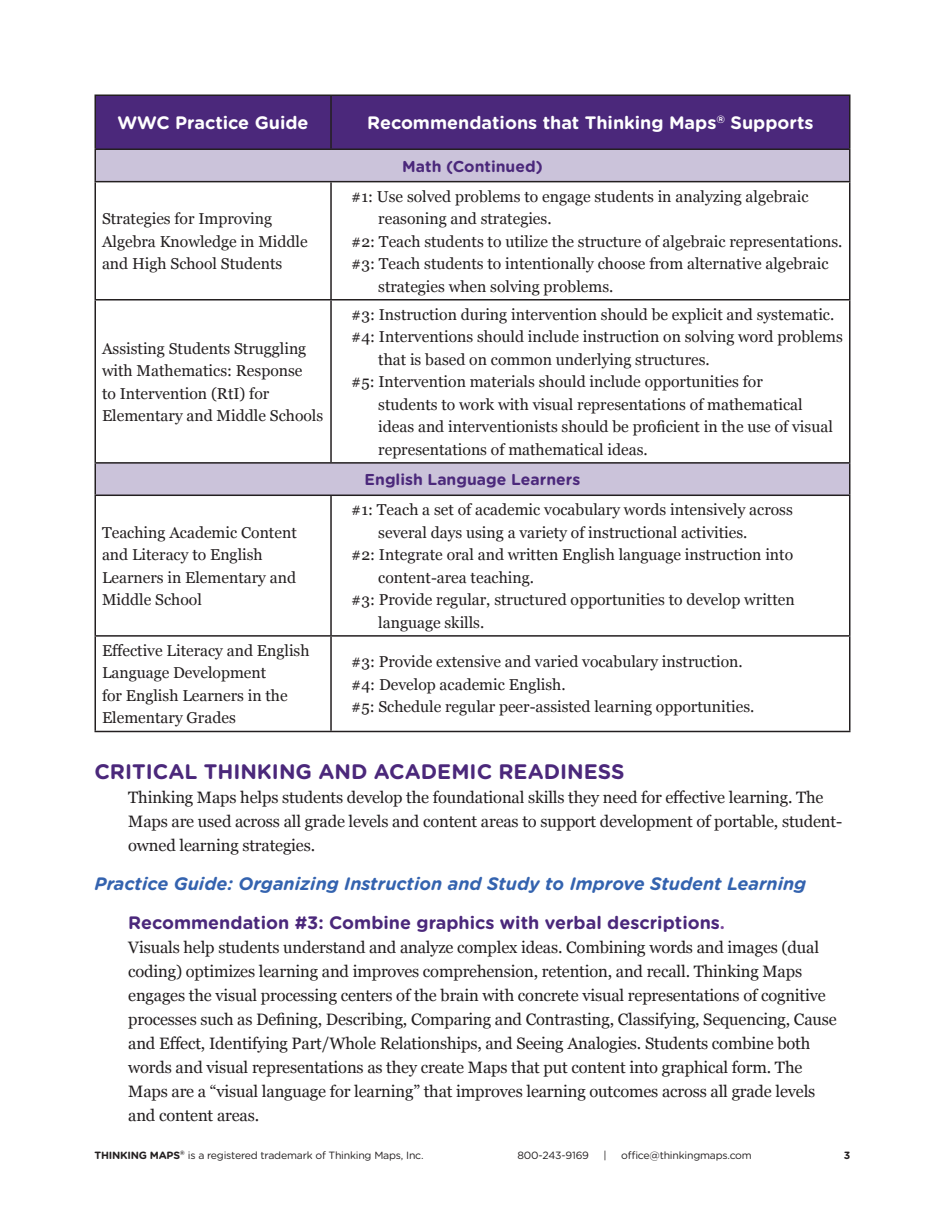
<style>
.page{position:relative;width:945px;height:1215px;background:#fff}
.page>*{position:absolute;margin:0;border:0;box-sizing:border-box;transform-origin:0 0}
.t1{font:700 21px "Gotham Rounded";color:#4b287b}
.t2{font:italic 700 18px "Gotham Rounded";color:#3463af}
.t3{font:700 18px "Gotham Rounded";color:#fff}
.t4{font:700 18px "Gotham Rounded";color:#4b287b}
.t5{font:16.5px/24px "Georgia";letter-spacing:-.01em;color:#231f20}
.t6{font:15.75px/22.5px "Georgia";color:#231f20}
.t7{font:700 15.75px "Gotham Rounded";color:#4b287b}
.t8{font:10.5px "Gotham Rounded";letter-spacing:-.02em;color:#231f20}
.t9{font:700 10.5px "Gotham Rounded";color:#231f20}
.s1{color:#7c4a9d}
.s2{font-weight:700}
</style>
<div class="page">
<div style="left:96px;top:96px;width:753px;height:52px;background:#4b287b"></div>
<svg style="left:96px;top:150px;width:753px;height:345px"></svg>
<hr style="left:94px;top:94px;width:237px;height:2px;background:#231f20">
<hr style="left:94px;top:96px;width:2px;height:52px;background:#231f20">
<hr style="left:331px;top:94px;width:519px;height:2px;background:#231f20">
<hr style="left:330px;top:96px;width:2px;height:52px;background:#231f20">
<hr style="left:849px;top:96px;width:1px;height:52px;background:#231f20">
<hr style="left:94px;top:148px;width:237px;height:2px;background:#231f20">
<hr style="left:94px;top:150px;width:2px;height:31px;background:#231f20">
<hr style="left:331px;top:148px;width:519px;height:2px;background:#231f20">
<hr style="left:849px;top:150px;width:1px;height:31px;background:#231f20">
<hr style="left:94px;top:181px;width:237px;height:1px;background:#231f20">
<hr style="left:94px;top:182px;width:2px;height:117px;background:#231f20">
<hr style="left:331px;top:181px;width:519px;height:1px;background:#231f20">
<hr style="left:330px;top:182px;width:2px;height:117px;background:#231f20">
<hr style="left:849px;top:182px;width:1px;height:117px;background:#231f20">
<hr style="left:94px;top:299px;width:237px;height:2px;background:#231f20">
<hr style="left:94px;top:301px;width:2px;height:161px;background:#231f20">
<hr style="left:331px;top:299px;width:519px;height:2px;background:#231f20">
<hr style="left:330px;top:301px;width:2px;height:161px;background:#231f20">
<hr style="left:849px;top:301px;width:1px;height:161px;background:#231f20">
<hr style="left:94px;top:462px;width:237px;height:2px;background:#231f20">
<hr style="left:94px;top:464px;width:2px;height:31px;background:#231f20">
<hr style="left:331px;top:462px;width:519px;height:2px;background:#231f20">
<hr style="left:849px;top:464px;width:1px;height:31px;background:#231f20">
<hr style="left:94px;top:495px;width:237px;height:1px;background:#231f20">
<hr style="left:94px;top:496px;width:2px;height:139px;background:#231f20">
<hr style="left:331px;top:495px;width:519px;height:1px;background:#231f20">
<hr style="left:330px;top:496px;width:2px;height:139px;background:#231f20">
<hr style="left:849px;top:496px;width:1px;height:139px;background:#231f20">
<hr style="left:94px;top:635px;width:237px;height:2px;background:#231f20">
<hr style="left:94px;top:637px;width:2px;height:94px;background:#231f20">
<hr style="left:331px;top:635px;width:519px;height:2px;background:#231f20">
<hr style="left:330px;top:637px;width:2px;height:94px;background:#231f20">
<hr style="left:849px;top:637px;width:1px;height:94px;background:#231f20">
<hr style="left:94px;top:731px;width:237px;height:1px;background:#231f20">
<hr style="left:331px;top:731px;width:519px;height:1px;background:#231f20">
<p class="t3" style="left:118px;top:110px;width:192px">WWC Practice Guide</p>
<p class="t3" style="left:367px;top:110px;width:448px">Recommendations that Thinking Maps<sup>®</sup> Supports</p>
<p class="t7" style="left:402px;top:155px;width:142px">Math (Continued)</p>
<p class="t6" style="left:102px;top:207px;width:207px">Strategies for Improving<br>Algebra Knowledge in Middle and High School Students</p>
<p class="t6" style="left:351px;top:184px;width:459px">#1: Use solved problems to engage students in analyzing algebraic</p>
<p class="t6" style="left:378px;top:207px;width:175px">reasoning and strategies.</p>
<p class="t6" style="left:351px;top:229px;width:493px">#2: Teach students to utilize the structure of algebraic representations.</p>
<p class="t6" style="left:351px;top:252px;width:479px">#3: Teach students to intentionally choose from alternative algebraic</p>
<p class="t6" style="left:378px;top:274px;width:237px">strategies when solving problems.</p>
<p class="t6" style="left:102px;top:336px;width:223px">Assisting Students Struggling with Mathematics: Response<br>to Intervention (RtI) for<br>Elementary and Middle Schools</p>
<p class="t6" style="left:102px;top:520px;width:196px">Teaching Academic Content and Literacy to English<br>Learners in Elementary and<br>Middle School</p>
<p class="t6" style="left:351px;top:302px;width:485px">#3: Instruction during intervention should be explicit and systematic.</p>
<p class="t6" style="left:351px;top:325px;width:493px">#4: Interventions should include instruction on solving word problems</p>
<p class="t6" style="left:378px;top:347px;width:333px">that is based on common underlying structures.</p>
<p class="t6" style="left:351px;top:370px;width:413px">#5: Intervention materials should include opportunities for</p>
<p class="t6" style="left:378px;top:392px;width:456px">students to work with visual representations of mathematical ideas and interventionists should be proficient in the use of visual representations of mathematical ideas.</p>
<p class="t7" style="left:365px;top:468px;width:217px">English Language Learners</p>
<p class="t6" style="left:351px;top:498px;width:443px">#1: Teach a set of academic vocabulary words intensively across</p>
<p class="t6" style="left:378px;top:520px;width:371px">several days using a variety of instructional activities.</p>
<p class="t6" style="left:351px;top:543px;width:443px">#2: Integrate oral and written English language instruction into</p>
<p class="t6" style="left:378px;top:565px;width:157px">content-area teaching.</p>
<p class="t6" style="left:351px;top:588px;width:445px">#3: Provide regular, structured opportunities to develop written</p>
<p class="t6" style="left:378px;top:610px;width:108px">language skills.</p>
<p class="t6" style="left:102px;top:639px;width:209px">Effective Literacy and English<br>Language Development<br>for English Learners in the<br>Elementary Grades</p>
<p class="t6" style="left:351px;top:650px;width:393px">#3: Provide extensive and varied vocabulary instruction.</p>
<p class="t6" style="left:351px;top:672px;width:216px">#4: Develop academic English.</p>
<p class="t6" style="left:351px;top:695px;width:405px">#5: Schedule regular peer-assisted learning opportunities.</p>
<p class="t1" style="left:94px;top:757px;width:532px">CRITICAL THINKING AND ACADEMIC READINESS</p>
<p class="t5" style="left:128px;top:785px;width:716px">Thinking Maps helps students develop the foundational skills they need for effective learning. The<br>Maps are used across all grade levels and content areas to support development of portable, student&shy;owned learning strategies.</p>
<p class="t2" style="left:94px;top:871px;width:713px">Practice Guide: Organizing Instruction and Study to Improve Student Learning</p>
<p class="t4" style="left:128px;top:910px;width:598px">Recommendation #3: Combine graphics with verbal descriptions<span class="s1">.</span></p>
<p class="t5" style="left:128px;top:935px;width:710px">Visuals help students understand and analyze complex ideas. Combining words and images (dual coding) optimizes learning and improves comprehension, retention, and recall. Thinking Maps engages the visual processing centers of the brain with concrete visual representations of cognitive processes such as Defining, Describing, Comparing and Contrasting, Classifying, Sequencing, Cause and Effect, Identifying Part/Whole Relationships, and Seeing Analogies. Students combine both words and visual representations as they create Maps that put content into graphical form. The Maps are a “visual language for learning” that improves learning outcomes across all grade levels and content areas.</p>
<p class="t8" style="left:518px;top:1148px;width:73px">800-243-9169</p>
<p class="t8" style="left:603px;top:1148px;width:5px">|</p>
<p class="t8" style="left:621px;top:1148px;width:132px">office@thinkingmaps.com</p>
<p class="t8" style="left:94px;top:1148px;width:331px"><span class="s2">THINKING MAPS</span><sup>®</sup> is a registered trademark of Thinking Maps, Inc.</p>
<p class="t9" style="left:844px;top:1147px;width:8px">3</p>
</div>
